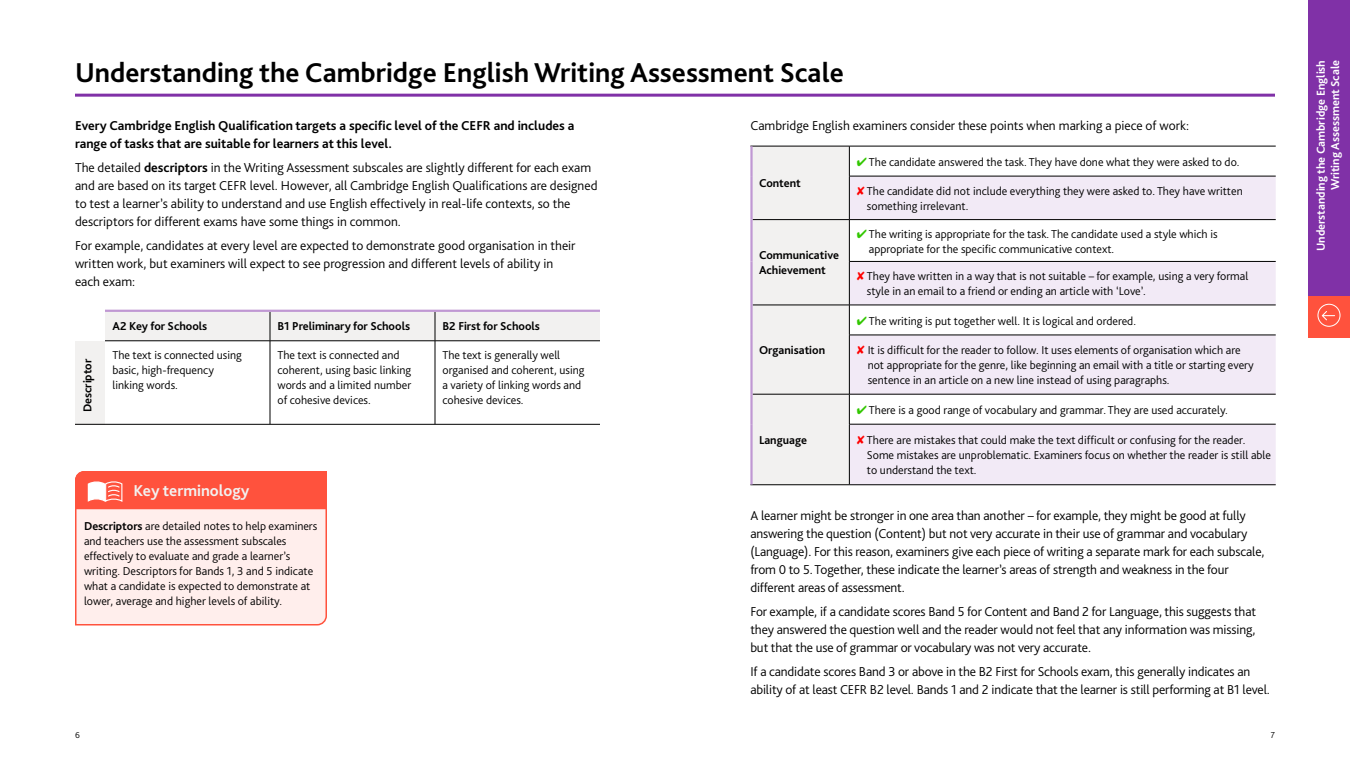
<style>
.page{position:relative;width:1350px;height:768px;background:#fff}
.page>*{position:absolute;margin:0;border:0;box-sizing:border-box;transform-origin:0 0}
.t1{font:700 28.5px "Bliss Pro";color:#000}
.t2{font:700 16.5px "Bliss Pro";color:#f2f1f0}
.t3{font:300 13.5px/18px "Bliss Pro";letter-spacing:-.01em;color:#000}
.t4{font:700 13.5px/18px "Bliss Pro";color:#000}
.t5{font:300 12px/15px "Bliss Pro";color:#000}
.t6{font:700 12px/15px "Bliss Pro";color:#000}
.t7{font:700 12px/14.4px "Bliss Pro";color:#fff;text-align:right}
.t8{font:300 9px "Bliss Pro";color:#000}
.s1{font-weight:700}
.s2{color:#32c700}
.s3{color:#f00}
</style>
<div class="page">
<hr style="left:75px;top:94px;width:1200px;height:3px;background:#8031a7">
<div style="left:75px;top:341px;width:30px;height:83px;background:#f2f1f0"></div>
<svg style="left:105px;top:312px;width:495px;height:112px"></svg>
<hr style="left:105px;top:341px;width:165px;height:1px;background:#000">
<hr style="left:270px;top:341px;width:165px;height:1px;background:#000">
<hr style="left:270px;top:341px;width:1px;height:83px;background:#000">
<hr style="left:435px;top:341px;width:165px;height:1px;background:#000">
<hr style="left:435px;top:341px;width:1px;height:83px;background:#000">
<hr style="left:105px;top:424px;width:165px;height:1px;background:#000">
<hr style="left:270px;top:424px;width:165px;height:1px;background:#000">
<hr style="left:435px;top:424px;width:165px;height:1px;background:#000">
<hr style="left:105px;top:310px;width:165px;height:2px;background:#c098d3">
<hr style="left:270px;top:310px;width:165px;height:2px;background:#c098d3">
<hr style="left:435px;top:310px;width:165px;height:2px;background:#c098d3">
<hr style="left:75px;top:424px;width:30px;height:1px;background:#000">
<div style="left:753px;top:147px;width:96px;height:338px;background:#f2f1f0"></div>
<svg style="left:850px;top:177px;width:426px;height:308px;fill:#f2eaf6"></svg>
<hr style="left:750px;top:146px;width:99px;height:1px;background:#000">
<hr style="left:849px;top:146px;width:427px;height:1px;background:#000">
<hr style="left:849px;top:176px;width:427px;height:1px;background:#000">
<hr style="left:753px;top:219px;width:96px;height:1px;background:#000">
<hr style="left:849px;top:219px;width:427px;height:1px;background:#000">
<hr style="left:849px;top:261px;width:427px;height:1px;background:#000">
<hr style="left:753px;top:305px;width:96px;height:1px;background:#000">
<hr style="left:849px;top:305px;width:427px;height:1px;background:#000">
<hr style="left:849px;top:335px;width:427px;height:1px;background:#000">
<hr style="left:753px;top:394px;width:96px;height:1px;background:#000">
<hr style="left:750px;top:485px;width:99px;height:1px;background:#000">
<hr style="left:849px;top:394px;width:427px;height:1px;background:#000">
<hr style="left:849px;top:424px;width:427px;height:1px;background:#000">
<hr style="left:849px;top:485px;width:427px;height:1px;background:#000">
<hr style="left:849px;top:146px;width:1px;height:30px;background:#000">
<hr style="left:849px;top:176px;width:1px;height:43px;background:#000">
<hr style="left:849px;top:220px;width:1px;height:41px;background:#000">
<hr style="left:849px;top:262px;width:1px;height:43px;background:#000">
<hr style="left:849px;top:305px;width:1px;height:30px;background:#000">
<hr style="left:849px;top:335px;width:1px;height:59px;background:#000">
<hr style="left:849px;top:394px;width:1px;height:30px;background:#000">
<hr style="left:849px;top:424px;width:1px;height:61px;background:#000">
<hr style="left:750px;top:146px;width:3px;height:30px;background:#c098d3">
<hr style="left:750px;top:176px;width:3px;height:44px;background:#c098d3">
<hr style="left:750px;top:220px;width:3px;height:41px;background:#c098d3">
<hr style="left:750px;top:261px;width:3px;height:44px;background:#c098d3">
<hr style="left:750px;top:305px;width:3px;height:30px;background:#c098d3">
<hr style="left:750px;top:335px;width:3px;height:59px;background:#c098d3">
<hr style="left:750px;top:394px;width:3px;height:30px;background:#c098d3">
<hr style="left:750px;top:424px;width:3px;height:61px;background:#c098d3">
<div style="left:1308px;top:0;width:42px;height:314px;background:#8031a7"></div>
<svg style="left:75px;top:471px;width:252px;height:155px"></svg>
<div style="left:1308px;top:297px;width:42px;height:41px;background:#ff523d"></div>
<div style="left:1318px;top:304px;width:22px;height:23px;border:1px solid #fff;border-radius:50%"></div>
<svg style="left:1322px;top:311px;width:13px;height:9px"></svg>
<h1 class="t1" style="left:75px;top:54px;width:770px">Understanding the Cambridge English Writing Assessment Scale</h1>
<p class="t4" style="left:75px;top:116px;width:501px">Every Cambridge English Qualification targets a specific level of the CEFR and includes a range of tasks that are suitable for learners at this level.</p>
<p class="t3" style="left:75px;top:158px;width:524px">The detailed <span class="s1">descriptors</span> in the Writing Assessment subscales are slightly different for each exam and are based on its target CEFR level. However, all Cambridge English Qualifications are designed to test a learner’s ability to understand and use English effectively in real-life contexts, so the descriptors for different exams have some things in common.</p>
<p class="t3" style="left:75px;top:236px;width:502px">For example, candidates at every level are expected to demonstrate good organisation in their written work, but examiners will expect to see progression and different levels of ability in each exam:</p>
<p class="t6" style="left:112px;top:319px;width:96px">A2 Key for Schools</p>
<p class="t6" style="left:278px;top:319px;width:134px">B1 Preliminary for Schools</p>
<p class="t6" style="left:442px;top:319px;width:99px">B2 First for Schools</p>
<p class="t6" style="left:80px;top:412px;width:55px;rotate:-90deg">Descriptor</p>
<p class="t5" style="left:112px;top:347px;width:131px">The text is connected using basic, high-frequency linking words.</p>
<p class="t5" style="left:278px;top:347px;width:135px">The text is connected and coherent, using basic linking words and a limited number of cohesive devices.</p>
<p class="t5" style="left:442px;top:347px;width:143px">The text is generally well organised and coherent, using a variety of linking words and cohesive devices.</p>
<p class="t3" style="left:750px;top:116px;width:440px">Cambridge English examiners consider these points when marking a piece of work:</p>
<p class="t5" style="left:857px;top:154px;width:384px"><span class="s2">✔</span> The candidate answered the task. They have done what they were asked to do.</p>
<p class="t5" style="left:867px;top:183px;width:377px;text-indent:-10px"><span class="s3">✘</span> The candidate did not include everything they were asked to. They have written something irrelevant.</p>
<p class="t6" style="left:759px;top:176px;width:43px">Content</p>
<p class="t5" style="left:869px;top:226px;width:350px;text-indent:-12px"><span class="s2">✔</span> The writing is appropriate for the task. The candidate used a style which is appropriate for the specific communicative context.</p>
<p class="t5" style="left:867px;top:268px;width:383px;text-indent:-10px"><span class="s3">✘</span> They have written in a way that is not suitable – for example, using a very formal style in an email to a friend or ending an article with ‘Love’.</p>
<p class="t6" style="left:759px;top:248px;width:82px">Communicative<br>Achievement</p>
<p class="t5" style="left:857px;top:313px;width:281px"><span class="s2">✔</span> The writing is put together well. It is logical and ordered.</p>
<p class="t5" style="left:868px;top:342px;width:388px;text-indent:-11px"><span class="s3">✘</span> It is difficult for the reader to follow. It uses elements of organisation which are not appropriate for the genre, like beginning an email with a title or starting every sentence in an article on a new line instead of using paragraphs.</p>
<p class="t6" style="left:759px;top:342px;width:68px">Organisation</p>
<p class="t5" style="left:857px;top:402px;width:373px"><span class="s2">✔</span> There is a good range of vocabulary and grammar. They are used accurately.</p>
<p class="t5" style="left:867px;top:432px;width:406px;text-indent:-10px"><span class="s3">✘</span> There are mistakes that could make the text difficult or confusing for the reader.<br>Some mistakes are unproblematic. Examiners focus on whether the reader is still able to understand the text.</p>
<p class="t3" style="left:750px;top:506px;width:516px">A learner might be stronger in one area than another – for example, they might be good at fully answering the question (Content) but not very accurate in their use of grammar and vocabulary (Language). For this reason, examiners give each piece of writing a separate mark for each subscale, from 0 to 5. Together, these indicate the learner’s areas of strength and weakness in the four different areas of assessment.</p>
<p class="t3" style="left:750px;top:602px;width:507px;text-align:justify">For example, if a candidate scores Band 5 for Content and Band 2 for Language, this suggests that they answered the question well and the reader would not feel that any information was missing, but that the use of grammar or vocabulary was not very accurate.</p>
<p class="t3" style="left:750px;top:662px;width:521px">If a candidate scores Band 3 or above in the B2 First for Schools exam, this generally indicates an ability of at least CEFR B2 level. Bands 1 and 2 indicate that the learner is still performing at B1 level.</p>
<p class="t6" style="left:759px;top:432px;width:50px">Language</p>
<h2 class="t2" style="left:134px;top:481px;width:117px">Key terminology</h2>
<p class="t5" style="left:84px;top:519px;width:235px"><span class="s1">Descriptors</span> are detailed notes to help examiners and teachers use the assessment subscales effectively to evaluate and grade a learner’s writing. Descriptors for Bands 1, 3 and 5 indicate what a candidate is expected to demonstrate at lower, average and higher levels of ability.</p>
<p class="t8" style="left:75px;top:730px;width:6px">6</p>
<p class="t8" style="left:1271px;top:730px;width:6px">7</p>
<p class="t7" style="left:1313px;top:251px;width:193px;rotate:-90deg">Understanding the Cambridge English<br>Writing Assessment Scale</p>
</div>
